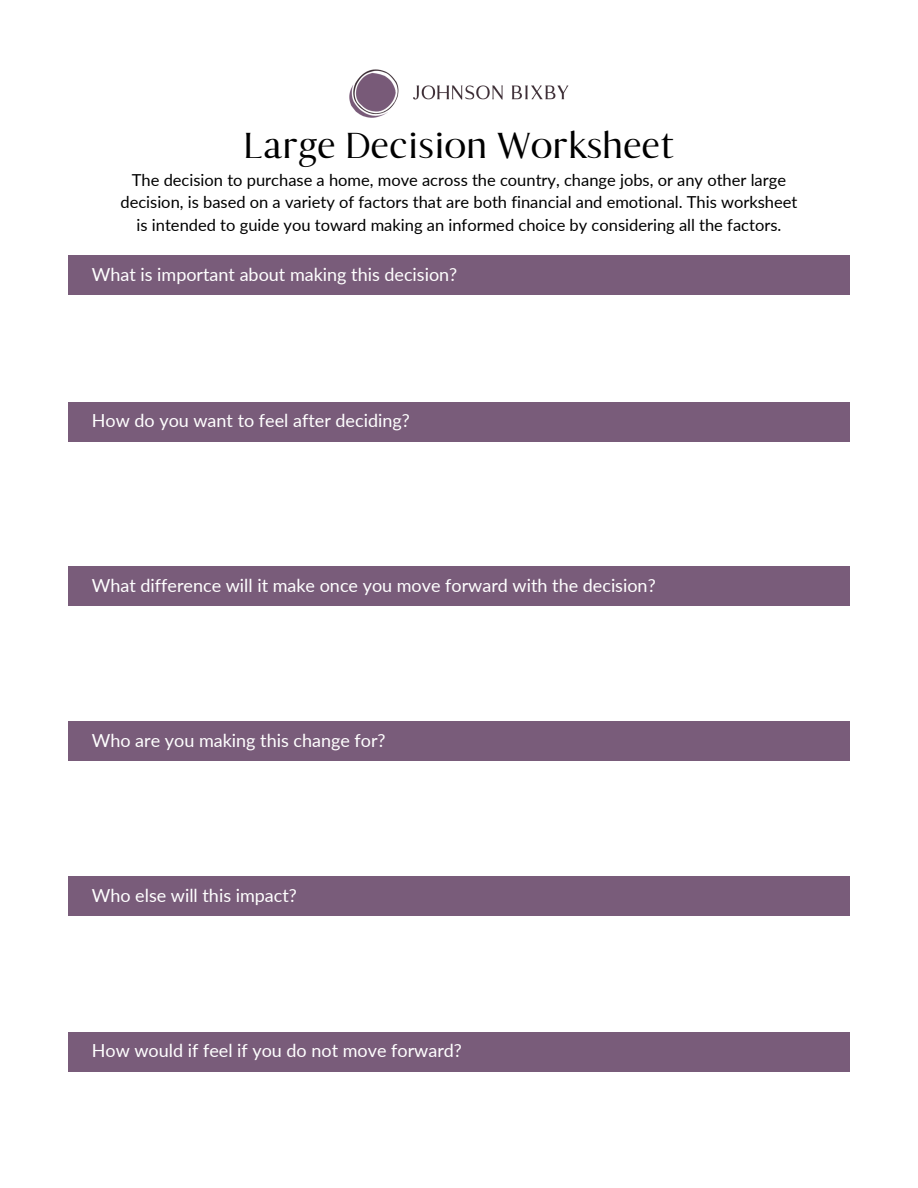
<style>
.page{position:relative;width:918px;height:1188px;background:#fff}
.page>*{position:absolute;margin:0;border:0;box-sizing:border-box;transform-origin:0 0}
.t1{font:700 39px "Jouleset Jacques Serif";color:#000}
.t2{font:18px "Lato";color:#fff}
.t3{font:16.5px/22.5px "Lato";color:#000;text-align:center}
</style>
<div class="page">
<div style="left:68px;top:256px;width:782px;height:39px;background:#795c7a"></div>
<div style="left:68px;top:402px;width:782px;height:39px;background:#795c7a"></div>
<div style="left:68px;top:566px;width:782px;height:40px;background:#795c7a"></div>
<div style="left:68px;top:721px;width:782px;height:40px;background:#795c7a"></div>
<div style="left:68px;top:877px;width:782px;height:39px;background:#795c7a"></div>
<div style="left:68px;top:1032px;width:782px;height:39px;background:#795c7a"></div>
<img style="left:349px;top:69px;width:220px;height:49px">
<p class="t1" style="left:243px;top:123px;width:433px">Large Decision Worksheet</p>
<h1 class="t3" style="left:120px;top:168px;width:679px">The decision to purchase a home, move across the country, change jobs, or any other large decision, is based on a variety of factors that are both financial and emotional. This worksheet is intended to guide you toward making an informed choice by considering all the factors.</h1>
<p class="t2" style="left:92px;top:263px;width:367px">What is important about making this decision?</p>
<p class="t2" style="left:92px;top:410px;width:320px">How do you want to feel after deciding?</p>
<p class="t2" style="left:92px;top:574px;width:565px">What difference will it make once you move forward with the decision?</p>
<p class="t2" style="left:92px;top:729px;width:295px">Who are you making this change for?</p>
<p class="t2" style="left:92px;top:884px;width:207px">Who else will this impact?</p>
<p class="t2" style="left:92px;top:1039px;width:372px">How would if feel if you do not move forward?</p>
</div>
